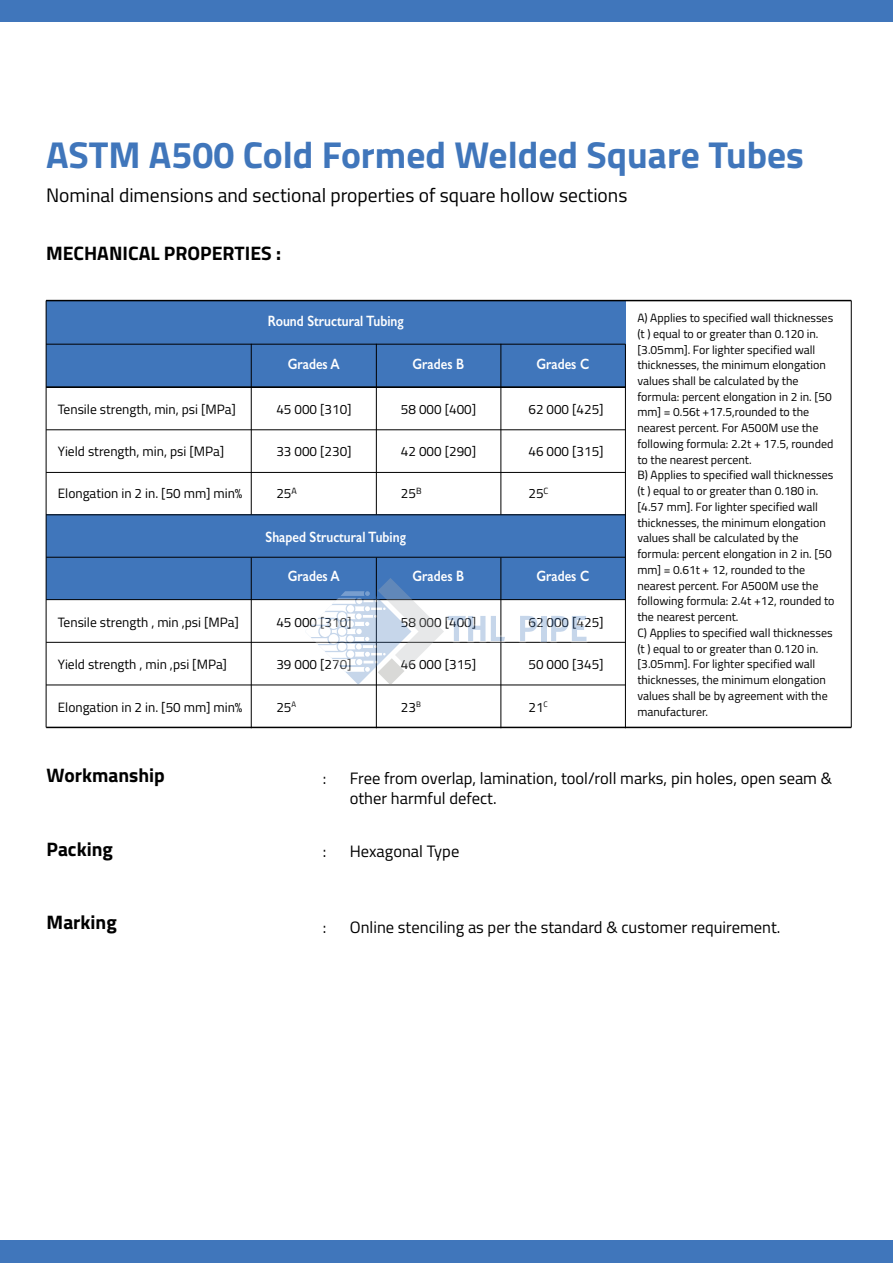
<style>
.page{position:relative;width:893px;height:1263px;background:#fff}
.page>*{position:absolute;margin:0;border:0;box-sizing:border-box;transform-origin:0 0}
.t1{font:700 37.5px "Titillium";color:#4076bb}
.t2{font:19.5px "Titillium";color:#000}
.t3{font:700 19.5px "Titillium";color:#000}
.t4{font:16.5px/19.8px "Titillium";color:#000}
.t5{font:600 15px "Gill Sans";color:#fff;scale:.85 1}
.t6{font:13.5px "Titillium";color:#000}
.t7{font:12px/15.8px "Titillium";color:#000}
</style>
<div class="page">
<hr style="left:851px;top:301px;width:1px;height:426px;background:#000">
<div style="left:46px;top:301px;width:579px;height:86px;background:#4076bb"></div>
<div style="left:46px;top:514px;width:579px;height:86px;background:#4076bb"></div>
<hr style="left:251px;top:558px;width:1px;height:170px;background:#000">
<hr style="left:46px;top:301px;width:1px;height:426px;background:#000">
<hr style="left:376px;top:558px;width:1px;height:170px;background:#000">
<hr style="left:500px;top:558px;width:1px;height:170px;background:#000">
<hr style="left:251px;top:344px;width:1px;height:170px;background:#000">
<hr style="left:376px;top:344px;width:1px;height:170px;background:#000">
<hr style="left:500px;top:344px;width:1px;height:170px;background:#000">
<hr style="left:46px;top:472px;width:579px;height:1px;background:#000">
<hr style="left:46px;top:514px;width:579px;height:1px;background:#000">
<hr style="left:46px;top:429px;width:579px;height:1px;background:#000">
<hr style="left:46px;top:685px;width:579px;height:1px;background:#000">
<hr style="left:46px;top:642px;width:579px;height:1px;background:#000">
<hr style="left:46px;top:557px;width:579px;height:1px;background:#000">
<hr style="left:46px;top:599px;width:579px;height:1px;background:#000">
<hr style="left:46px;top:300px;width:805px;height:1px;background:#000">
<hr style="left:46px;top:727px;width:805px;height:1px;background:#000">
<hr style="left:46px;top:344px;width:579px;height:1px;background:#000">
<hr style="left:625px;top:344px;width:1px;height:384px;background:#000">
<hr style="left:46px;top:386px;width:579px;height:2px;background:#000">
<div style="left:0;top:0;width:893px;height:22px;background:#4076bb"></div>
<div style="left:0;top:1240px;width:893px;height:23px;background:#4076bb"></div>
<svg style="left:540px;top:616px;width:8px;height:27px"></svg>
<svg style="left:517px;top:616px;width:23px;height:27px"></svg>
<div style="left:541px;top:616px;width:5px;height:25px;background:#c6d6ea"></div>
<svg style="left:548px;top:616px;width:42px;height:27px"></svg>
<svg style="left:305px;top:578px;width:204px;height:107px"></svg>
<h1 class="t1" style="left:46px;top:127px;width:759px">ASTM A500 Cold Formed Welded Square Tubes</h1>
<h2 class="t2" style="left:46px;top:181px;width:583px">Nominal dimensions and sectional properties of square hollow sections</h2>
<h2 class="t3" style="left:46px;top:239px;width:237px">MECHANICAL PROPERTIES :</h2>
<p class="t5" style="left:268px;top:312px;width:162px">Round Structural Tubing</p>
<p class="t6" style="left:58px;top:399px;width:180px">Tensile strength, min, psi [MPa]</p>
<p class="t6" style="left:58px;top:441px;width:168px">Yield strength, min, psi [MPa]</p>
<p class="t6" style="left:58px;top:484px;width:186px">Elongation in 2 in. [50 mm] min%</p>
<p class="t6" style="left:58px;top:612px;width:183px">Tensile strength , min ,psi [MPa]</p>
<p class="t6" style="left:58px;top:654px;width:171px">Yield strength , min ,psi [MPa]</p>
<p class="t6" style="left:58px;top:697px;width:186px">Elongation in 2 in. [50 mm] min%</p>
<p class="t5" style="left:288px;top:355px;width:63px">Grades A</p>
<p class="t5" style="left:413px;top:355px;width:62px">Grades B</p>
<p class="t5" style="left:536px;top:355px;width:64px">Grades C</p>
<p class="t6" style="left:276px;top:399px;width:77px">45 000 [310]</p>
<p class="t6" style="left:276px;top:441px;width:77px">33 000 [230]</p>
<p class="t6" style="left:276px;top:484px;width:22px">25<sup>A</sup></p>
<p class="t6" style="left:401px;top:399px;width:77px">58 000 [400]</p>
<p class="t6" style="left:401px;top:441px;width:77px">42 000 [290]</p>
<p class="t6" style="left:401px;top:484px;width:22px">25<sup>B</sup></p>
<p class="t5" style="left:266px;top:528px;width:167px">Shaped Structural Tubing</p>
<p class="t6" style="left:528px;top:399px;width:77px">62 000 [425]</p>
<p class="t6" style="left:528px;top:441px;width:77px">46 000 [315]</p>
<p class="t6" style="left:528px;top:484px;width:22px">25<sup>C</sup></p>
<p class="t5" style="left:288px;top:567px;width:63px">Grades A</p>
<p class="t5" style="left:413px;top:567px;width:62px">Grades B</p>
<p class="t5" style="left:536px;top:567px;width:64px">Grades C</p>
<p class="t6" style="left:276px;top:612px;width:77px">45 000 [310]</p>
<p class="t6" style="left:276px;top:654px;width:77px">39 000 [270]</p>
<p class="t6" style="left:276px;top:697px;width:21px">25<sup>A</sup></p>
<p class="t6" style="left:401px;top:612px;width:77px">58 000 [400]</p>
<p class="t6" style="left:401px;top:654px;width:77px">46 000 [315]</p>
<p class="t6" style="left:401px;top:697px;width:21px">23<sup>B</sup></p>
<p class="t6" style="left:528px;top:612px;width:77px">62 000 [425]</p>
<p class="t6" style="left:528px;top:654px;width:77px">50 000 [345]</p>
<p class="t6" style="left:528px;top:697px;width:21px">21<sup>C</sup></p>
<p class="t7" style="left:637px;top:309px;width:199px">A) Applies to specified wall thicknesses (t ) equal to or greater than 0.120 in. [3.05mm]. For lighter specified wall thicknesses, the minimum elongation values shall be calculated by the formula: percent elongation in 2 in. [50 mm] = 0.56t +17.5,rounded to the nearest percent. For A500M use the following formula: 2.2t + 17.5, rounded to the nearest percent.<br>B) Applies to specified wall thicknesses (t ) equal to or greater than 0.180 in. [4.57 mm]. For lighter specified wall thicknesses, the minimum elongation values shall be calculated by the formula: percent elongation in 2 in. [50 mm] = 0.61t + 12, rounded to the nearest percent. For A500M use the following formula: 2.4t +12, rounded to the nearest percent.<br>C) Applies to specified wall thicknesses (t ) equal to or greater than 0.120 in. [3.05mm]. For lighter specified wall thicknesses, the minimum elongation values shall be by agreement with the manufacturer.</p>
<h2 class="t3" style="left:47px;top:760px;width:120px">Workmanship</h2>
<h3 class="t4" style="left:323px;top:767px;width:5px">:</h3>
<h3 class="t4" style="left:350px;top:767px;width:484px">Free from overlap, lamination, tool/roll marks, pin holes, open seam &amp; other harmful defect.</h3>
<h2 class="t3" style="left:47px;top:834px;width:68px">Packing</h2>
<h3 class="t4" style="left:323px;top:840px;width:5px">:</h3>
<h3 class="t4" style="left:350px;top:840px;width:111px">Hexagonal Type</h3>
<h2 class="t3" style="left:47px;top:907px;width:72px">Marking</h2>
<h3 class="t4" style="left:323px;top:917px;width:5px">:</h3>
<h3 class="t4" style="left:350px;top:917px;width:432px">Online stenciling as per the standard &amp; customer requirement.</h3>
</div>
